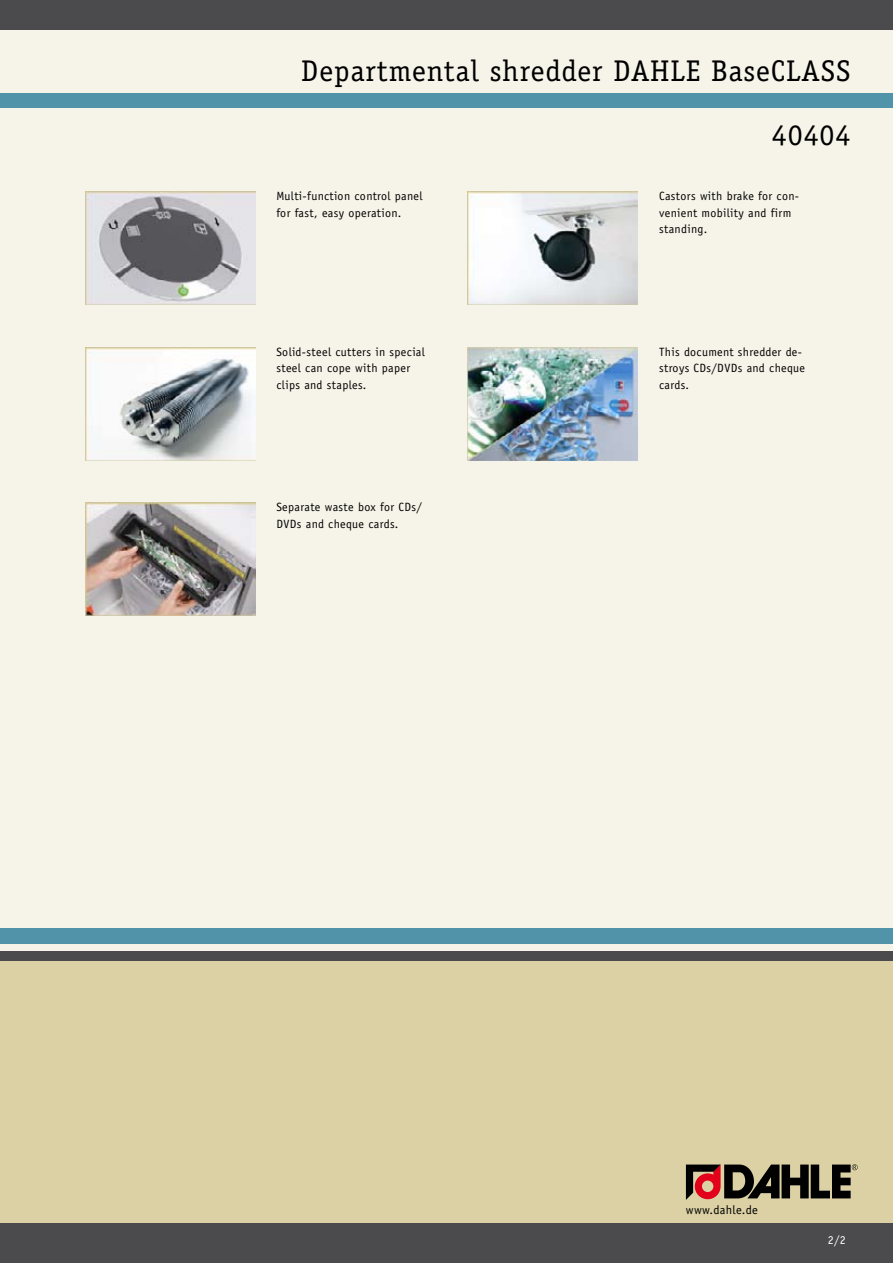
<style>
.page{position:relative;width:893px;height:1263px;background:#f6f3e8}
.page>*{position:absolute;margin:0;border:0;box-sizing:border-box;transform-origin:0 0}
.t1{font:30px "Officina Serif Std";letter-spacing:.03em;color:#000}
.t2{font:12.3px "Officina Sans Std";letter-spacing:.03em;color:#000}
.t3{font:12px/16.5px "Officina Sans Std";letter-spacing:.03em;color:#000}
.t4{font:12px "Officina Sans Std";color:#fff}
</style>
<div class="page">
<div style="left:0;top:0;width:893px;height:30px;background:#4b4b4d"></div>
<div style="left:0;top:956px;width:893px;height:282px;background:#dbd1a5"></div>
<div style="left:0;top:1224px;width:893px;height:39px;background:#4b4b4d"></div>
<div style="left:0;top:928px;width:893px;height:15px;background:#5193a9"></div>
<div style="left:0;top:951px;width:893px;height:9px;background:#4b4b4d"></div>
<svg style="left:686px;top:1164px;width:172px;height:36px"></svg>
<div style="left:0;top:94px;width:893px;height:14px;background:#5193a9"></div>
<img style="left:85px;top:191px;width:170px;height:113px">
<img style="left:468px;top:191px;width:170px;height:113px">
<img style="left:85px;top:347px;width:170px;height:113px">
<img style="left:468px;top:347px;width:170px;height:113px">
<img style="left:85px;top:503px;width:170px;height:113px">
<h1 class="t1" style="left:301px;top:53px;width:551px">Departmental shredder DAHLE BaseCLASS</h1>
<h1 class="t1" style="left:772px;top:117px;width:80px">40404</h1>
<p class="t3" style="left:276px;top:188px;width:148px">Multi-function control panel for fast, easy operation.</p>
<p class="t3" style="left:659px;top:188px;width:142px">Castors with brake for con&shy;venient mobility and firm standing.</p>
<p class="t3" style="left:276px;top:343px;width:150px">Solid-steel cutters in special steel can cope with paper clips and staples.</p>
<p class="t3" style="left:659px;top:343px;width:147px">This document shredder de&shy;stroys CDs/DVDs and cheque cards.</p>
<p class="t3" style="left:276px;top:499px;width:147px">Separate waste box for CDs/<br>DVDs and cheque cards.</p>
<p class="t2" style="left:686px;top:1203px;width:73px">www.dahle.de</p>
<p class="t4" style="left:828px;top:1233px;width:20px">2/2</p>
</div>
